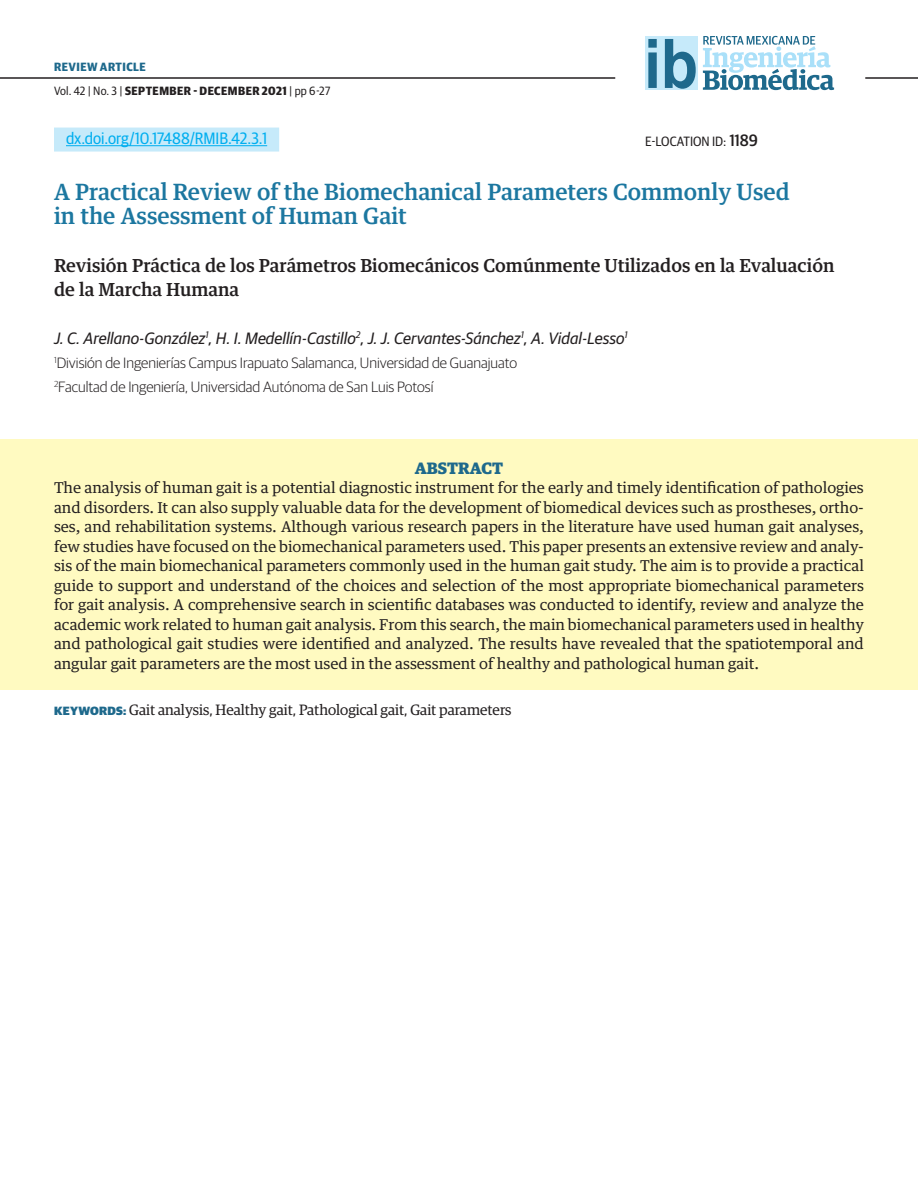
<style>
.page{position:relative;width:918px;height:1188px;background:#fff}
.page>*{position:absolute;margin:0;border:0;box-sizing:border-box;transform-origin:0 0}
.t1{font:700 68.4px "Arial Narrow";color:#1e698c;scale:1.08 1}
.Cabeza_Art_Inv_-EN{font:500 22.5px/24px "Guardian Egyptian Text";color:#1c77a0}
.Cabeza_Art_Inv_-EN-2{font:500 18px/24px "Guardian Egyptian Text";color:#231f20}
.Cabeza_Art_Inv_-EN-3{font:italic 16.5px "Guardian Sans";color:#231f20}
.t2{font:16.5px "Guardian Sans Narrow";color:#00aeef}
.Art_Inv_Resumen_Cabe{font:700 16.5px "Guardian Egyp";color:#1e698c}
.Art_Inv_Resumen_-EN{font:15px/19.5px "Guardian Egyptian Text";letter-spacing:-.005em;color:#231f20;text-align:justify}
.Cabeza_Art_Inv_-EN-4{font:300 15px "Guardian Sans";color:#231f20}
.Keywords{font:15px "Guardian Egyptian";color:#231f20}
.t3{font:13.5px "Guardian Sans Narrow";color:#231f20}
.t4{font:700 12px "Guardian Sans Narrow";letter-spacing:.04em;color:#231f20}
.t5{font:700 12px "Guardian Sans Narrow";letter-spacing:.04em;color:#1e698c}
.s1{font-weight:400}
.s2{font-weight:500;font-size:16.5px}
.s3{font-family:"Guardian Sans";font-weight:900;font-size:12px;color:#1e698c}
</style>
<div class="page">
<hr style="left:0;top:77px;width:615px;height:2px;background:#231f20">
<hr style="left:865px;top:77px;width:53px;height:2px;background:#231f20">
<div style="left:645px;top:36px;width:52px;height:54px;background:#c6eafa"></div>
<svg style="left:703px;top:36px;width:131px;height:54px"></svg>
<div style="left:54px;top:128px;width:225px;height:24px;background:#c6eafa"></div>
<hr style="left:66px;top:145px;width:201px;height:1px;background:#00aeef">
<div style="left:0;top:440px;width:918px;height:250px;background:#fffac1"></div>
<p class="t5" style="left:54px;top:58px;width:93px">REVIEW ARTICLE</p>
<p class="t4" style="left:54px;top:82px;width:278px"><span class="s1">Vol. 42 | No. 3 |</span> SEPTEMBER - DECEMBER 2021 <span class="s1">| pp 6-27</span></p>
<h1 class="t1" style="left:644px;top:12px;width:52px">ib</h1>
<p class="t2" style="left:66px;top:127px;width:203px">dx.doi.org/10.17488/RMIB.42.3.1</p>
<p class="t3" style="left:645px;top:132px;width:114px">E-LOCATION ID: <span class="s2">1189</span></p>
<p class="Cabeza_Art_Inv_-EN" style="left:54px;top:177px;width:737px">A Practical Review of the Biomechanical Parameters Commonly Used in the Assessment of Human Gait</p>
<p class="Cabeza_Art_Inv_-EN-2" style="left:54px;top:251px;width:782px">Revisión Práctica de los Parámetros Biomecánicos Comúnmente Utilizados en la Evaluación de la Marcha Humana</p>
<p class="Cabeza_Art_Inv_-EN-3" style="left:54px;top:326px;width:575px">J. C. Arellano-González<sup>1</sup>, H. I. Medellín-Castillo<sup>2</sup>, J. J. Cervantes-Sánchez<sup>1</sup>, A. Vidal-Lesso<sup>1</sup></p>
<p class="Cabeza_Art_Inv_-EN-4" style="left:54px;top:352px;width:465px"><sup>1</sup>División de Ingenierías Campus Irapuato Salamanca, Universidad de Guanajuato</p>
<p class="Cabeza_Art_Inv_-EN-4" style="left:54px;top:376px;width:381px"><sup>2</sup>Facultad de Ingeniería, Universidad Autónoma de San Luis Potosí</p>
<p class="Art_Inv_Resumen_Cabe" style="left:415px;top:455px;width:90px">ABSTRACT</p>
<p class="Art_Inv_Resumen_-EN" style="left:54px;top:477px;width:812px">The analysis of human gait is a potential diagnostic instrument for the early and timely identification of pathologies and disorders. It can also supply valuable data for the development of biomedical devices such as prostheses, ortho&shy;ses, and rehabilitation systems. Although various research papers in the literature have used human gait analyses, few studies have focused on the biomechanical parameters used. This paper presents an extensive review and analy&shy;sis of the main biomechanical parameters commonly used in the human gait study. The aim is to provide a practical guide to support and understand of the choices and selection of the most appropriate biomechanical parameters for gait analysis. A comprehensive search in scientific databases was conducted to identify, review and analyze the academic work related to human gait analysis. From this search, the main biomechanical parameters used in healthy and pathological gait studies were identified and analyzed. The results have revealed that the spatiotemporal and angular gait parameters are the most used in the assessment of healthy and pathological human gait.</p>
<p class="Keywords" style="left:54px;top:699px;width:459px"><span class="s3">KEYWORDS:</span> Gait analysis, Healthy gait, Pathological gait, Gait parameters</p>
</div>
